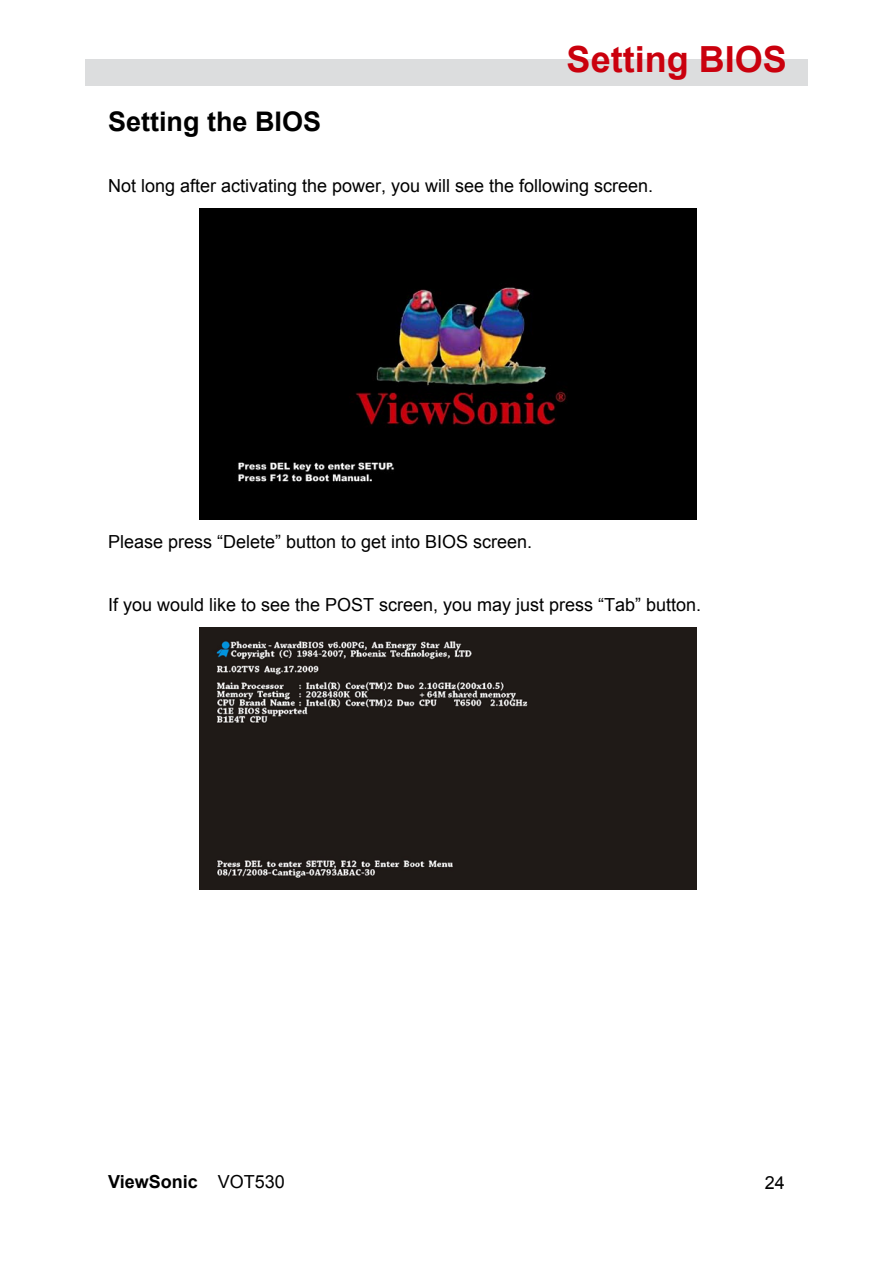
<style>
.page{position:relative;width:893px;height:1263px;background:#fff}
.page>*{position:absolute;margin:0;border:0;box-sizing:border-box;transform-origin:0 0}
.t1{font:700 36px "Arial";color:#ca000d}
.t2{font:700 27px "Arial";color:#000}
.t3{font:18px "Arial";color:#000}
.t4{font:700 18px "Arial";color:#000}
.s1{font-weight:400}
</style>
<div class="page">
<div style="left:85px;top:59px;width:723px;height:26px;background:#dcddde"></div>
<img style="left:199px;top:208px;width:498px;height:311px">
<img style="left:199px;top:627px;width:498px;height:262px">
<h2 class="t2" style="left:108px;top:104px;width:215px">Setting the BIOS</h2>
<h1 class="t1" style="left:567px;top:35px;width:222px">Setting BIOS</h1>
<p class="t3" style="left:108px;top:174px;width:547px">Not long after activating the power, you will see the following screen.</p>
<p class="t3" style="left:108px;top:530px;width:426px">Please press “Delete” button to get into BIOS screen.</p>
<p class="t3" style="left:108px;top:593px;width:595px">If you would like to see the POST screen, you may just press “Tab” button.</p>
<p class="t4" style="left:108px;top:1170px;width:178px">ViewSonic <span class="s1">VOT530</span></p>
<p class="t3" style="left:765px;top:1170px;width:22px">24</p>
</div>
